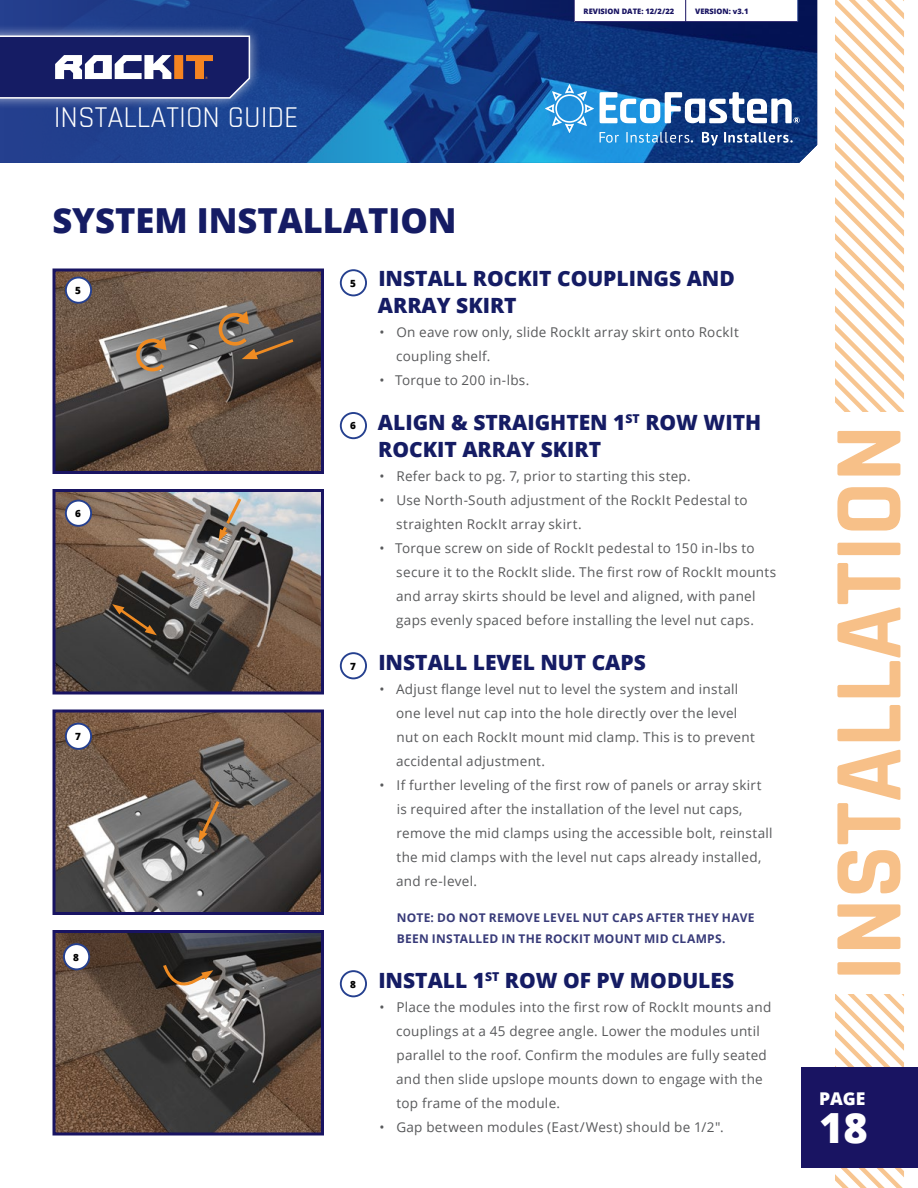
<style>
.page{position:relative;width:918px;height:1188px;background:#fff}
.page>*{position:absolute;margin:0;border:0;box-sizing:border-box;transform-origin:0 0}
.t1{font:700 97.95px "Rajdhani";color:#f7c088}
.t2{font:800 41.55px "Open Sans";color:#fff}
.t3{font:800 34.5px "Open Sans";color:#151c64}
.t4{font:30px "Rajdhani";color:#fff}
.t5{font:800 21px/27px "Open Sans";color:#151c64}
.t6{font:800 17.55px "Open Sans";color:#fff}
.t7{font:13.5px/24px "Open Sans";letter-spacing:.02em;color:#58595b}
.t8{font:700 12px/21px "Open Sans";letter-spacing:.025em;color:#383b79}
.t9{font:800 9.9px "Open Sans";color:#000}
.t10{font:800 7.5px "Open Sans";color:#191462}
</style>
<div class="page">
<svg style="left:0;top:0;width:817px;height:163px;background:#164790"></svg>
<div style="left:574px;top:0;width:224px;height:22px;background:#fff"></div>
<hr style="left:575px;top:21px;width:223px;height:1px;background:#191462">
<svg style="left:797px;top:0;width:1px;height:22px"></svg>
<svg style="left:685px;top:0;width:1px;height:22px"></svg>
<svg style="left:574px;top:0;width:1px;height:22px"></svg>
<div style="left:0;top:25px;width:261px;height:84px;background:#fff;opacity:.75"></div>
<svg style="left:0;top:35px;width:251px;height:64px;background:#45477d"></svg>
<svg style="left:600px;top:132px;width:193px;height:14px;background:#4376b0"></svg>
<svg style="left:545px;top:84px;width:49px;height:49px;background:#45a1de"></svg>
<svg style="left:600px;top:92px;width:200px;height:31px"></svg>
<svg style="left:835px;top:0;width:69px;height:1188px"></svg>
<div style="left:815px;top:412px;width:103px;height:581px;background:#fff"></div>
<div style="left:801px;top:1067px;width:117px;height:101px;background:#191462"></div>
<img style="left:56px;top:272px;width:264px;height:198px">
<div style="left:52px;top:268px;width:272px;height:206px;border:3px solid #191462"></div>
<img style="left:56px;top:493px;width:264px;height:197px">
<div style="left:52px;top:489px;width:272px;height:205px;border:3px solid #191462"></div>
<img style="left:56px;top:714px;width:264px;height:197px">
<div style="left:52px;top:710px;width:272px;height:205px;border:3px solid #191462"></div>
<img style="left:56px;top:934px;width:264px;height:198px">
<div style="left:52px;top:930px;width:272px;height:206px;border:3px solid #191462"></div>
<div style="left:340px;top:269px;width:27px;height:27px;border:2px solid #25408f;border-radius:50%"></div>
<div style="left:340px;top:412px;width:27px;height:27px;border:2px solid #25408f;border-radius:50%"></div>
<div style="left:340px;top:652px;width:27px;height:27px;border:2px solid #25408f;border-radius:50%"></div>
<div style="left:66px;top:724px;width:25px;height:25px;background:#fff;border-radius:50%"></div>
<div style="left:65px;top:723px;width:27px;height:27px;border:2px solid #25408f;border-radius:50%"></div>
<div style="left:66px;top:501px;width:25px;height:25px;background:#fff;border-radius:50%"></div>
<div style="left:65px;top:500px;width:27px;height:27px;border:2px solid #25408f;border-radius:50%"></div>
<div style="left:66px;top:278px;width:25px;height:25px;background:#fff;border-radius:50%"></div>
<div style="left:65px;top:277px;width:27px;height:27px;border:2px solid #25408f;border-radius:50%"></div>
<div style="left:340px;top:970px;width:27px;height:27px;border:2px solid #25408f;border-radius:50%"></div>
<svg style="left:112px;top:604px;width:45px;height:31px"></svg>
<svg style="left:136px;top:337px;width:31px;height:34px"></svg>
<svg style="left:219px;top:311px;width:77px;height:48px;background:#6f5c4b"></svg>
<svg style="left:198px;top:798px;width:24px;height:44px"></svg>
<svg style="left:162px;top:962px;width:51px;height:34px"></svg>
<svg style="left:218px;top:495px;width:26px;height:46px"></svg>
<div style="left:64px;top:944px;width:25px;height:25px;background:#fff;border-radius:50%"></div>
<div style="left:63px;top:943px;width:27px;height:27px;border:2px solid #25408f;border-radius:50%"></div>
<h3 class="t4" style="left:54px;top:100px;width:247px">INSTALLATION GUIDE</h3>
<h3 class="t3" style="left:52px;top:194px;width:406px">SYSTEM INSTALLATION</h3>
<p class="t10" style="left:584px;top:5px;width:92px">REVISION DATE: 12/2/22</p>
<p class="t10" style="left:695px;top:5px;width:55px">VERSION: v3.1</p>
<p class="t9" style="left:75px;top:283px;width:7px">5</p>
<p class="t9" style="left:75px;top:506px;width:7px">6</p>
<p class="t9" style="left:75px;top:729px;width:7px">7</p>
<p class="t9" style="left:73px;top:949px;width:7px">8</p>
<p class="t9" style="left:350px;top:275px;width:7px">5</p>
<p class="t9" style="left:350px;top:418px;width:7px">6</p>
<p class="t9" style="left:350px;top:658px;width:7px">7</p>
<p class="t9" style="left:350px;top:976px;width:7px">8</p>
<h3 class="t5" style="left:378px;top:264px;width:358px">INSTALL ROCKIT COUPLINGS AND<br>ARRAY SKIRT</h3>
<p class="t7" style="left:396px;top:320px;width:344px;text-indent:-17px">• On eave row only, slide RockIt array skirt onto RockIt coupling shelf.</p>
<p class="t7" style="left:380px;top:368px;width:151px">• Torque to 200 in-lbs.</p>
<h3 class="t5" style="left:378px;top:408px;width:385px">ALIGN &amp; STRAIGHTEN 1<sup>ST</sup> ROW WITH<br>ROCKIT ARRAY SKIRT</h3>
<p class="t7" style="left:380px;top:464px;width:312px">• Refer back to pg. 7, prior to starting this step.</p>
<p class="t7" style="left:396px;top:488px;width:353px;text-indent:-17px">• Use North-South adjustment of the RockIt Pedestal to straighten RockIt array skirt.</p>
<p class="t7" style="left:396px;top:536px;width:382px;text-indent:-17px">• Torque screw on side of RockIt pedestal to 150 in-lbs to secure it to the RockIt slide. The first row of RockIt mounts and array skirts should be level and aligned, with panel gaps evenly spaced before installing the level nut caps.</p>
<h3 class="t5" style="left:378px;top:648px;width:269px">INSTALL LEVEL NUT CAPS</h3>
<p class="t7" style="left:396px;top:677px;width:360px;text-indent:-17px">• Adjust flange level nut to level the system and install one level nut cap into the hole directly over the level nut on each RockIt mount mid clamp. This is to prevent accidental adjustment.</p>
<p class="t7" style="left:396px;top:773px;width:378px;text-indent:-16px">• If further leveling of the first row of panels or array skirt is required after the installation of the level nut caps, remove the mid clamps using the accessible bolt, reinstall the mid clamps with the level nut caps already installed, and re-level.</p>
<p class="t8" style="left:397px;top:907px;width:359px">NOTE: DO NOT REMOVE LEVEL NUT CAPS AFTER THEY HAVE<br>BEEN INSTALLED IN THE ROCKIT MOUNT MID CLAMPS.</p>
<h3 class="t5" style="left:378px;top:966px;width:357px">INSTALL 1<sup>ST</sup> ROW OF PV MODULES</h3>
<p class="t7" style="left:396px;top:995px;width:377px;text-indent:-17px">• Place the modules into the first row of RockIt mounts and couplings at a 45 degree angle. Lower the modules until parallel to the roof. Confirm the modules are fully seated and then slide upslope mounts down to engage with the top frame of the module.</p>
<p class="t7" style="left:380px;top:1115px;width:346px">• Gap between modules (East/West) should be 1/2".</p>
<h1 class="t1" style="left:809px;top:981px;width:558px;rotate:-90deg">INSTALLATION</h1>
<p class="t6" style="left:819px;top:1086px;width:48px">PAGE</p>
<h2 class="t2" style="left:819px;top:1097px;width:50px">18</h2>
</div>
